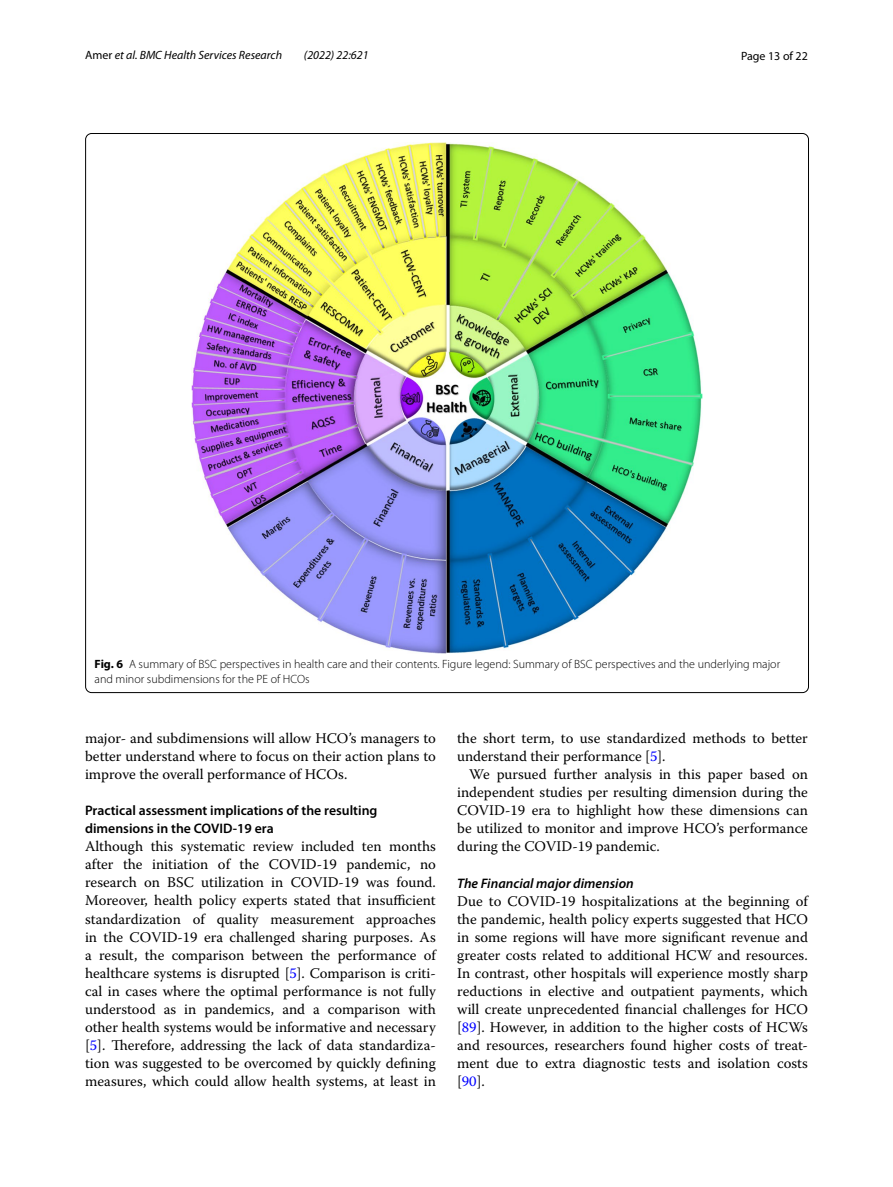
<style>
.page{position:relative;width:893px;height:1187px;background:#fff}
.page>*{position:absolute;margin:0;border:0;box-sizing:border-box;transform-origin:0 0}
.t1{font:14.7px/18px "Warnock Pro";color:#000;text-align:justify}
.t2{font:600 13.8px/18px "Myriad Pro";color:#000}
.t3{font:italic 600 13.8px "Myriad Pro";color:#000}
.t4{font:300 12px/15px "Myriad Pro";color:#000}
.t5{font:italic 12px "Myriad Pro";color:#000}
.t6{font:12px "Myriad Pro";color:#000}
.s1{font-style:normal}
.s2{font-weight:700}
.s3{color:#00f}
</style>
<div class="page">
<img style="left:192px;top:142px;width:510px;height:511px">
<p class="t5" style="left:85px;top:48px;width:199px"><span class="s1">Amer</span> et al. BMC Health Services Research</p>
<p class="t5" style="left:304px;top:48px;width:66px">(2022) 22:621</p>
<p class="t6" style="left:741px;top:48px;width:68px">Page 13 of 22</p>
<p class="t4" style="left:95px;top:657px;width:687px"><span class="s2">Fig. 6</span> A summary of BSC perspectives in health care and their contents. Figure legend: Summary of BSC perspectives and the underlying major and minor subdimensions for the PE of HCOs</p>
<p class="t1" style="left:85px;top:729px;width:352px">major- and subdimensions will allow HCO’s managers to better understand where to focus on their action plans to improve the overall performance of HCOs.</p>
<p class="t2" style="left:85px;top:801px;width:294px">Practical assessment implications of the resulting dimensions in the COVID‑19 era</p>
<p class="t1" style="left:85px;top:837px;width:352px">Although this systematic review included ten months after the initiation of the COVID-19 pandemic, no research on BSC utilization in COVID-19 was found.<br>Moreover, health policy experts stated that insufficient standardization of quality measurement approaches in the COVID-19 era challenged sharing purposes. As a result, the comparison between the performance of healthcare systems is disrupted [<span class="s3">5</span>]. Comparison is criti&shy;cal in cases where the optimal performance is not fully understood as in pandemics, and a comparison with other health systems would be informative and necessary [<span class="s3">5</span>]. Therefore, addressing the lack of data standardiza&shy;tion was suggested to be overcomed by quickly defining measures, which could allow health systems, at least in</p>
<p class="t1" style="left:457px;top:729px;width:352px">the short term, to use standardized methods to better understand their performance [<span class="s3">5</span>].</p>
<p class="t1" style="left:457px;top:765px;width:352px;text-indent:12px">We pursued further analysis in this paper based on independent studies per resulting dimension during the COVID-19 era to highlight how these dimensions can be utilized to monitor and improve HCO’s performance during the COVID-19 pandemic.</p>
<p class="t3" style="left:457px;top:874px;width:178px">The Financial major dimension</p>
<p class="t1" style="left:457px;top:891px;width:352px">Due to COVID-19 hospitalizations at the beginning of the pandemic, health policy experts suggested that HCO in some regions will have more significant revenue and greater costs related to additional HCW and resources.<br>In contrast, other hospitals will experience mostly sharp reductions in elective and outpatient payments, which will create unprecedented financial challenges for HCO [<span class="s3">89</span>]. However, in addition to the higher costs of HCWs and resources, researchers found higher costs of treat&shy;ment due to extra diagnostic tests and isolation costs [<span class="s3">90</span>].</p>
</div>
